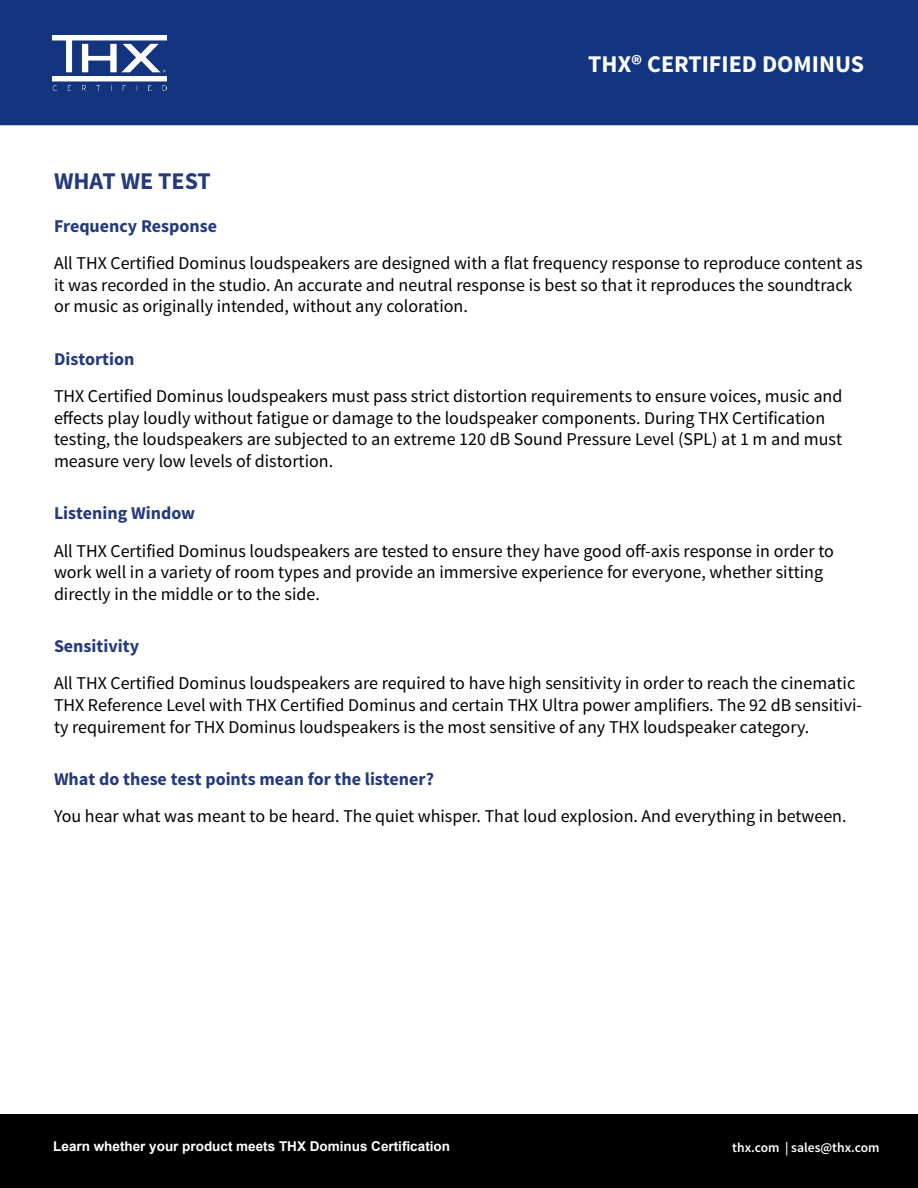
<style>
.page{position:relative;width:918px;height:1188px;background:#fff}
.page>*{position:absolute;margin:0;border:0;box-sizing:border-box;transform-origin:0 0}
.t1{font:700 24px "Source Sans Pro";color:#fff}
.t2{font:700 24px "Source Sans Pro";color:#243a7b}
.t3{font:18px/21.6px "Source Sans Pro";color:#000}
.t4{font:700 18px "Source Sans Pro";color:#243a7b}
.t5{font:700 13.5px "Arial";color:#fff}
.t6{font:600 13.5px "Source Sans Pro";color:#fff}
</style>
<div class="page">
<div style="left:0;top:0;width:918px;height:125px;background:#13347f"></div>
<img style="left:52px;top:35px;width:115px;height:55px">
<div style="left:0;top:1114px;width:918px;height:74px;background:#000"></div>
<p class="t2" style="left:54px;top:165px;width:158px">WHAT WE TEST</p>
<p class="t4" style="left:54px;top:214px;width:165px">Frequency Response</p>
<p class="t1" style="left:588px;top:48px;width:277px">THX® CERTIFIED DOMINUS</p>
<p class="t3" style="left:54px;top:253px;width:810px">All THX Certified Dominus loudspeakers are designed with a flat frequency response to reproduce content as it was recorded in the studio. An accurate and neutral response is best so that it reproduces the soundtrack or music as originally intended, without any coloration.</p>
<p class="t4" style="left:54px;top:347px;width:82px">Distortion</p>
<p class="t3" style="left:54px;top:386px;width:790px">THX Certified Dominus loudspeakers must pass strict distortion requirements to ensure voices, music and effects play loudly without fatigue or damage to the loudspeaker components. During THX Certification testing, the loudspeakers are subjected to an extreme 120 dB Sound Pressure Level (SPL) at 1 m and must measure very low levels of distortion.</p>
<p class="t4" style="left:54px;top:502px;width:143px">Listening Window</p>
<p class="t3" style="left:54px;top:540px;width:782px">All THX Certified Dominus loudspeakers are tested to ensure they have good off-axis response in order to work well in a variety of room types and provide an immersive experience for everyone, whether sitting directly in the middle or to the side.</p>
<p class="t4" style="left:54px;top:634px;width:87px">Sensitivity</p>
<p class="t3" style="left:54px;top:673px;width:810px">All THX Certified Dominus loudspeakers are required to have high sensitivity in order to reach the cinematic<br>THX Reference Level with THX Certified Dominus and certain THX Ultra power amplifiers. The 92 dB sensitivi&shy;ty requirement for THX Dominus loudspeakers is the most sensitive of any THX loudspeaker category.</p>
<p class="t4" style="left:54px;top:767px;width:382px">What do these test points mean for the listener?</p>
<p class="t3" style="left:54px;top:806px;width:794px">You hear what was meant to be heard. The quiet whisper. That loud explosion. And everything in between.</p>
<p class="t5" style="left:53px;top:1138px;width:398px">Learn whether your product meets THX Dominus Certification</p>
<p class="t6" style="left:732px;top:1139px;width:149px">thx.com | sales@thx.com</p>
</div>
